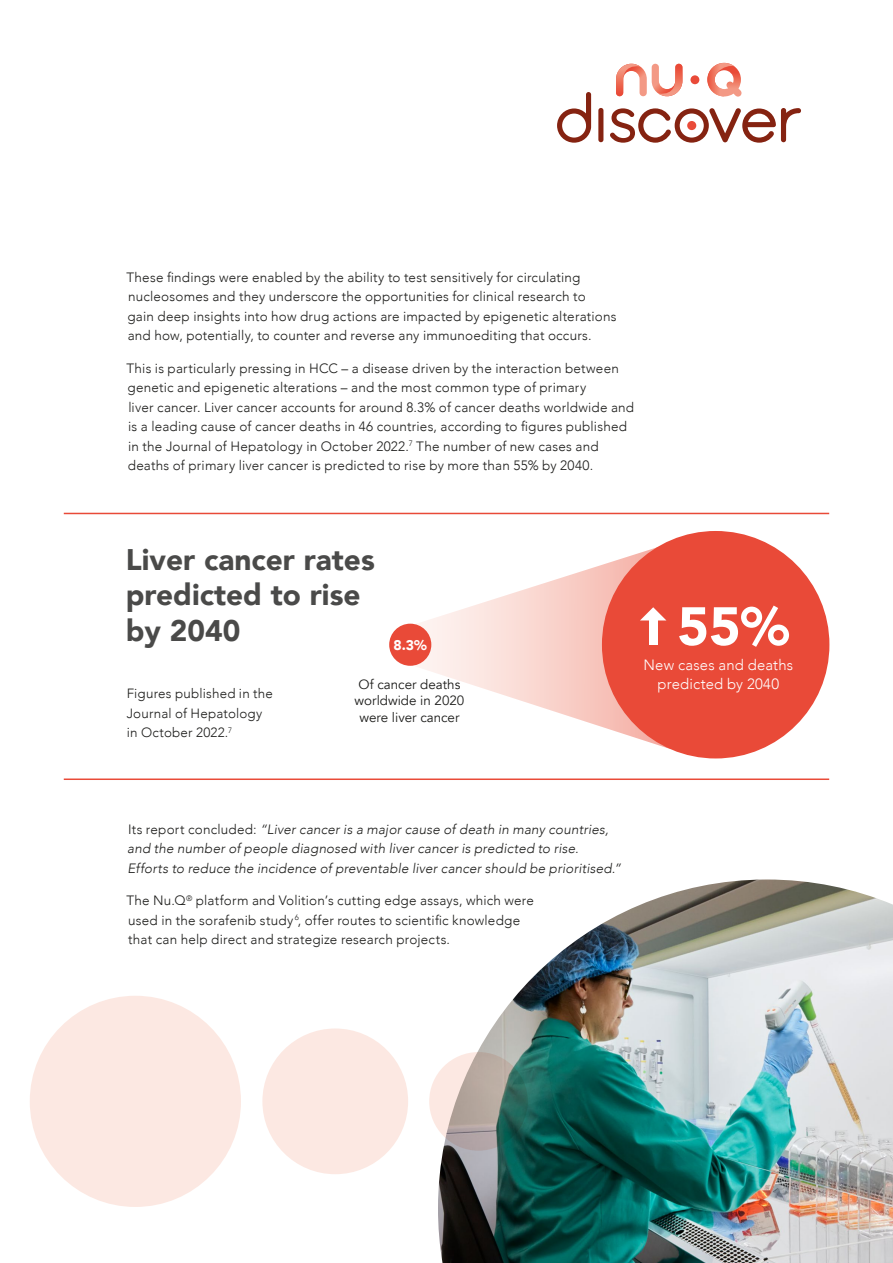
<style>
.page{position:relative;width:893px;height:1263px;background:#fff}
.page>*{position:absolute;margin:0;border:0;box-sizing:border-box;transform-origin:0 0}
.t1{font:900 53.55px "Avenir";color:#fff}
.t2{font:900 29.7px/35.7px "Avenir";color:#4a4a49}
.t3{font:300 14.85px/19.4px "Avenir";letter-spacing:.01em;color:#fff;text-align:center}
.t4{font:900 13.95px "Avenir";color:#fff}
.t5{font:300 13.5px/19.5px "Avenir";letter-spacing:.015em;color:#1d1d1b}
.t6{font:italic 300 13.5px/19.5px "Avenir";letter-spacing:.01em;color:#1d1d1b}
.t7{font:300 13.35px/19.4px "Avenir";letter-spacing:.015em;color:#1d1d1b}
.t8{font:13.35px/16.4px "Avenir";color:#1d1d1b;text-align:center}
.s1{font-style:normal}
</style>
<div class="page">
<img style="left:438px;top:879px;width:455px;height:384px">
<svg style="left:429px;top:1052px;width:99px;height:99px;background:#a8a8a1"></svg>
<div style="left:262px;top:1028px;width:146px;height:146px;background:#fce8e2;border-radius:50%"></div>
<div style="left:30px;top:996px;width:211px;height:211px;background:#fce8e2;border-radius:50%"></div>
<svg style="left:415px;top:543px;width:255px;height:206px"></svg>
<div style="left:389px;top:624px;width:42px;height:42px;background:#e94a38;border-radius:50%"></div>
<div style="left:602px;top:531px;width:227px;height:227px;background:#e94a38;border-radius:50%"></div>
<div style="left:649px;top:617px;width:8px;height:28px;background:#fff"></div>
<svg style="left:640px;top:607px;width:26px;height:13px"></svg>
<hr style="left:64px;top:513px;width:765px;height:1px;background:#e94a38">
<hr style="left:64px;top:778px;width:765px;height:2px;background:#e94a38">
<svg style="left:707px;top:63px;width:35px;height:34px"></svg>
<svg style="left:557px;top:92px;width:34px;height:51px"></svg>
<div style="left:598px;top:108px;width:5px;height:34px;background:#852311;border-radius:3px"></div>
<svg style="left:610px;top:108px;width:191px;height:35px"></svg>
<div style="left:687px;top:121px;width:9px;height:9px;background:#e94b39;border-radius:50%"></div>
<svg style="left:616px;top:64px;width:66px;height:32px"></svg>
<div style="left:690px;top:75px;width:9px;height:9px;background:#e94a38;border-radius:50%"></div>
<p class="t5" style="left:127px;top:268px;width:492px">These findings were enabled by the ability to test sensitively for circulating nucleosomes and they underscore the opportunities for clinical research to<br>gain deep insights into how drug actions are impacted by epigenetic alterations and how, potentially, to counter and reverse any immunoediting that occurs.</p>
<p class="t5" style="left:127px;top:358px;width:509px">This is particularly pressing in HCC – a disease driven by the interaction between genetic and epigenetic alterations – and the most common type of primary<br>liver cancer. Liver cancer accounts for around 8.3% of cancer deaths worldwide and is a leading cause of cancer deaths in 46 countries, according to figures published in the Journal of Hepatology in October 2022.<sup>7</sup> The number of new cases and deaths of primary liver cancer is predicted to rise by more than 55% by 2040.</p>
<h2 class="t2" style="left:126px;top:541px;width:250px">Liver cancer rates predicted to rise by 2040</h2>
<p class="t4" style="left:394px;top:633px;width:35px">8.3%</p>
<p class="t7" style="left:127px;top:684px;width:148px">Figures published in the<br>Journal of Hepatology in October 2022.<sup>7</sup></p>
<p class="t8" style="left:355px;top:676px;width:111px">Of cancer deaths worldwide in 2020 were liver cancer</p>
<h1 class="t1" style="left:677px;top:581px;width:113px">55%</h1>
<p class="t3" style="left:644px;top:655px;width:151px">New cases and deaths predicted by 2040</p>
<p class="t6" style="left:127px;top:819px;width:495px"><span class="s1">Its report concluded:</span> “Liver cancer is a major cause of death in many countries, and the number of people diagnosed with liver cancer is predicted to rise.<br>Efforts to reduce the incidence of preventable liver cancer should be prioritised.”</p>
<p class="t5" style="left:127px;top:891px;width:409px">The Nu.Q<sup>®</sup> platform and Volition’s cutting edge assays, which were used in the sorafenib study <sup>6</sup>, offer routes to scientific knowledge that can help direct and strategize research projects.</p>
</div>
